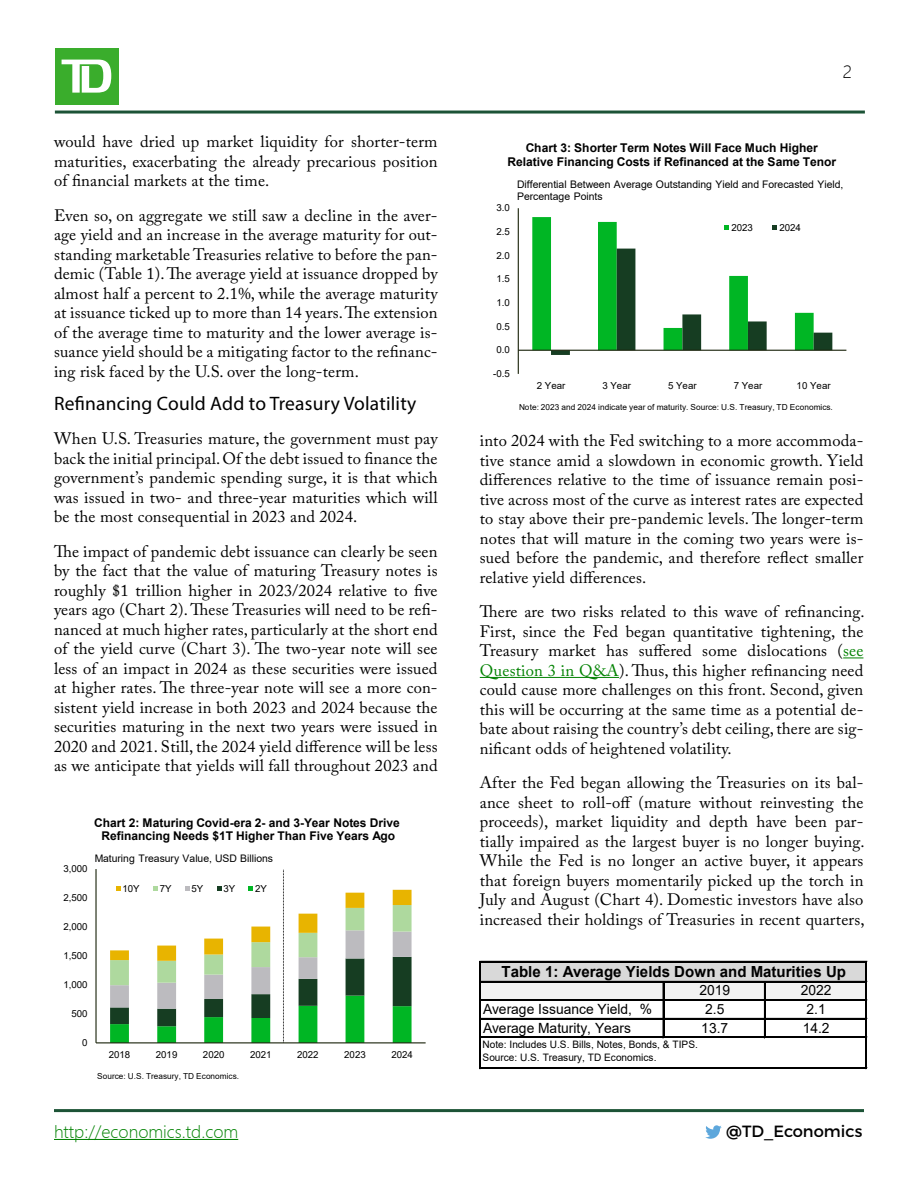
<style>
.page{position:relative;width:918px;height:1188px;background:#fff}
.page>*{position:absolute;margin:0;border:0;box-sizing:border-box;transform-origin:0 0}
.Subtitle{font:19.5px "Myriad Pro";letter-spacing:.01em;color:#000}
.t1{font:18px "Webly Sleek UI Light";color:#038203}
.t2{font:18px "Webly Sleek UI Light";color:#000}
.Paragraph{font:16.5px/19.5px "Adobe Caslon Pro";letter-spacing:.01em;color:#000;text-align:justify}
.t3{font:16.2px "Montserrat";color:#000}
.t4{font:700 15.3px "Arial";color:#000}
.t5{font:14.1px "Arial";color:#000}
.t6{font:700 12px/13.6px "Arial";color:#000;text-align:center}
.t7{font:10.5px/12px "Arial";letter-spacing:-.005em;color:#000}
.t8{font:10.35px "Arial";color:#000}
.t9{font:10.2px/13px "Arial";color:#000}
.t10{font:9.75px "Arial";color:#000}
.t11{font:8.25px "Arial";letter-spacing:.005em;color:#000}
.s1{color:#038203}
</style>
<div class="page">
<hr style="left:55px;top:111px;width:810px;height:3px;background:#1c5336">
<div style="left:55px;top:48px;width:63px;height:57px;background:#3aad2c"></div>
<svg style="left:62px;top:60px;width:49px;height:33px"></svg>
<svg style="left:705px;top:1125px;width:17px;height:14px"></svg>
<hr style="left:54px;top:1139px;width:184px;height:1px;background:#038203">
<hr style="left:54px;top:1109px;width:810px;height:3px;background:#1c5336">
<svg style="left:843px;top:658px;width:20px;height:1px"></svg>
<hr style="left:480px;top:677px;width:139px;height:1px;background:#038203">
<hr style="left:95px;top:869px;width:2px;height:174px;background:#1a230b">
<hr style="left:96px;top:1042px;width:330px;height:1px;background:#1a230b">
<svg style="left:110px;top:869px;width:302px;height:174px"></svg>
<div style="left:481px;top:962px;width:385px;height:20px;background:#d9d9d9"></div>
<div style="left:481px;top:982px;width:385px;height:19px;background:#f2f2f2"></div>
<hr style="left:480px;top:961px;width:1px;height:108px;background:#000">
<hr style="left:866px;top:962px;width:1px;height:107px;background:#000">
<hr style="left:663px;top:982px;width:1px;height:56px;background:#000">
<hr style="left:764px;top:982px;width:2px;height:56px;background:#000">
<hr style="left:481px;top:961px;width:386px;height:1px;background:#000">
<hr style="left:481px;top:981px;width:386px;height:1px;background:#000">
<hr style="left:481px;top:1000px;width:386px;height:1px;background:#000">
<hr style="left:481px;top:1018px;width:386px;height:2px;background:#000">
<hr style="left:481px;top:1037px;width:386px;height:1px;background:#000">
<hr style="left:481px;top:1067px;width:386px;height:1px;background:#000">
<hr style="left:481px;top:1068px;width:386px;height:1px;background:#000">
<hr style="left:518px;top:208px;width:1px;height:166px;background:#1a230b">
<hr style="left:518px;top:350px;width:328px;height:1px;background:#1a230b">
<svg style="left:532px;top:217px;width:300px;height:138px"></svg>
<p class="Paragraph" style="left:54px;top:132px;width:385px">would have dried up market liquidity for shorter-term maturities, exacerbating the already precarious position of financial markets at the time.</p>
<p class="Paragraph" style="left:54px;top:206px;width:385px">Even so, on aggregate we still saw a decline in the aver&shy;age yield and an increase in the average maturity for out&shy;standing marketable Treasuries relative to before the pan&shy;demic (Table 1). The average yield at issuance dropped by almost half a percent to 2.1%, while the average maturity at issuance ticked up to more than 14 years. The extension of the average time to maturity and the lower average is&shy;suance yield should be a mitigating factor to the refinanc&shy;ing risk faced by the U.S. over the long-term.</p>
<p class="Subtitle" style="left:54px;top:391px;width:364px">Refinancing Could Add to Treasury Volatility</p>
<p class="Paragraph" style="left:54px;top:429px;width:385px">When U.S. Treasuries mature, the government must pay back the initial principal. Of the debt issued to finance the government’s pandemic spending surge, it is that which was issued in two- and three-year maturities which will be the most consequential in 2023 and 2024.</p>
<p class="Paragraph" style="left:54px;top:542px;width:385px">The impact of pandemic debt issuance can clearly be seen by the fact that the value of maturing Treasury notes is roughly $1 trillion higher in 2023/2024 relative to five years ago (Chart 2). These Treasuries will need to be refi&shy;nanced at much higher rates, particularly at the short end of the yield curve (Chart 3). The two-year note will see less of an impact in 2024 as these securities were issued at higher rates. The three-year note will see a more con&shy;sistent yield increase in both 2023 and 2024 because the securities maturing in the next two years were issued in 2020 and 2021. Still, the 2024 yield difference will be less as we anticipate that yields will fall throughout 2023 and</p>
<p class="t6" style="left:94px;top:816px;width:307px">Chart 2: Maturing Covid-era 2- and 3-Year Notes Drive<br>Refinancing Needs $1T Higher Than Five Years Ago</p>
<p class="t10" style="left:63px;top:862px;width:26px">3,000</p>
<p class="t10" style="left:63px;top:891px;width:26px">2,500</p>
<p class="t10" style="left:63px;top:920px;width:26px">2,000</p>
<p class="t10" style="left:63px;top:949px;width:26px">1,500</p>
<p class="t10" style="left:63px;top:978px;width:26px">1,000</p>
<p class="t10" style="left:71px;top:1007px;width:18px">500</p>
<p class="t8" style="left:95px;top:851px;width:180px">Maturing Treasury Value, USD Billions</p>
<p class="t10" style="left:122px;top:882px;width:19px">10Y</p>
<p class="t10" style="left:160px;top:882px;width:13px">7Y</p>
<p class="t10" style="left:192px;top:882px;width:13px">5Y</p>
<p class="t10" style="left:223px;top:882px;width:13px">3Y</p>
<p class="t10" style="left:255px;top:882px;width:13px">2Y</p>
<p class="t10" style="left:82px;top:1036px;width:7px">0</p>
<p class="t10" style="left:109px;top:1048px;width:23px">2018</p>
<p class="t10" style="left:156px;top:1048px;width:23px">2019</p>
<p class="t10" style="left:203px;top:1048px;width:23px">2020</p>
<p class="t10" style="left:250px;top:1048px;width:23px">2021</p>
<p class="t10" style="left:297px;top:1048px;width:23px">2022</p>
<p class="t10" style="left:344px;top:1048px;width:23px">2023</p>
<p class="t10" style="left:391px;top:1048px;width:23px">2024</p>
<p class="t11" style="left:97px;top:1071px;width:143px">Source: U.S. Treasury, TD Economics.</p>
<p class="t2" style="left:843px;top:61px;width:11px">2</p>
<p class="t6" style="left:508px;top:141px;width:330px">Chart 3: Shorter Term Notes Will Face Much Higher<br>Relative Financing Costs if Refinanced at the Same Tenor</p>
<p class="t10" style="left:496px;top:201px;width:15px">3.0</p>
<p class="t10" style="left:496px;top:225px;width:15px">2.5</p>
<p class="t10" style="left:496px;top:249px;width:15px">2.0</p>
<p class="t10" style="left:496px;top:272px;width:15px">1.5</p>
<p class="t10" style="left:496px;top:296px;width:15px">1.0</p>
<p class="t10" style="left:496px;top:320px;width:15px">0.5</p>
<p class="t10" style="left:496px;top:343px;width:15px">0.0</p>
<p class="t10" style="left:493px;top:367px;width:18px">-0.5</p>
<p class="t7" style="left:517px;top:178px;width:328px">Differential Between Average Outstanding Yield and Forecasted Yield,<br>Percentage Points</p>
<p class="t10" style="left:731px;top:221px;width:23px">2023</p>
<p class="t10" style="left:779px;top:221px;width:23px">2024</p>
<p class="t10" style="left:537px;top:379px;width:30px">2 Year</p>
<p class="t10" style="left:602px;top:379px;width:30px">3 Year</p>
<p class="t10" style="left:668px;top:379px;width:30px">5 Year</p>
<p class="t10" style="left:734px;top:379px;width:30px">7 Year</p>
<p class="t10" style="left:797px;top:379px;width:36px">10 Year</p>
<p class="t11" style="left:519px;top:401px;width:315px">Note: 2023 and 2024 indicate year of maturity. Source: U.S. Treasury, TD Economics.</p>
<p class="Paragraph" style="left:480px;top:431px;width:385px">into 2024 with the Fed switching to a more accommoda&shy;tive stance amid a slowdown in economic growth. Yield differences relative to the time of issuance remain posi&shy;tive across most of the curve as interest rates are expected to stay above their pre-pandemic levels. The longer-term notes that will mature in the coming two years were is&shy;sued before the pandemic, and therefore reflect smaller relative yield differences.</p>
<p class="Paragraph" style="left:480px;top:602px;width:386px">There are two risks related to this wave of refinancing.<br>First, since the Fed began quantitative tightening, the Treasury market has suffered some dislocations (<span class="s1">see Question 3 in Q&amp;A</span>). Thus, this higher refinancing need could cause more challenges on this front. Second, given this will be occurring at the same time as a potential de&shy;bate about raising the country’s debt ceiling, there are sig&shy;nificant odds of heightened volatility.</p>
<p class="Paragraph" style="left:480px;top:773px;width:386px">After the Fed began allowing the Treasuries on its bal&shy;ance sheet to roll-off (mature without reinvesting the proceeds), market liquidity and depth have been par&shy;tially impaired as the largest buyer is no longer buying.<br>While the Fed is no longer an active buyer, it appears that foreign buyers momentarily picked up the torch in July and August (Chart 4). Domestic investors have also increased their holdings of Treasuries in recent quarters,</p>
<p class="t4" style="left:502px;top:961px;width:346px">Table 1: Average Yields Down and Maturities Up</p>
<p class="t5" style="left:700px;top:981px;width:32px">2019</p>
<p class="t5" style="left:801px;top:981px;width:32px">2022</p>
<p class="t5" style="left:483px;top:999px;width:171px">Average Issuance Yield, %</p>
<p class="t5" style="left:705px;top:999px;width:21px">2.5</p>
<p class="t5" style="left:807px;top:999px;width:21px">2.1</p>
<p class="t5" style="left:483px;top:1018px;width:150px">Average Maturity, Years</p>
<p class="t5" style="left:701px;top:1018px;width:28px">13.7</p>
<p class="t5" style="left:803px;top:1018px;width:28px">14.2</p>
<p class="t9" style="left:483px;top:1037px;width:217px">Note: Includes U.S. Bills, Notes, Bonds, &amp; TIPS.<br>Source: U.S. Treasury, TD Economics.</p>
<p class="t1" style="left:54px;top:1121px;width:186px">http://economics.td.com</p>
<p class="t3" style="left:726px;top:1121px;width:138px">@TD_Economics</p>
</div>
